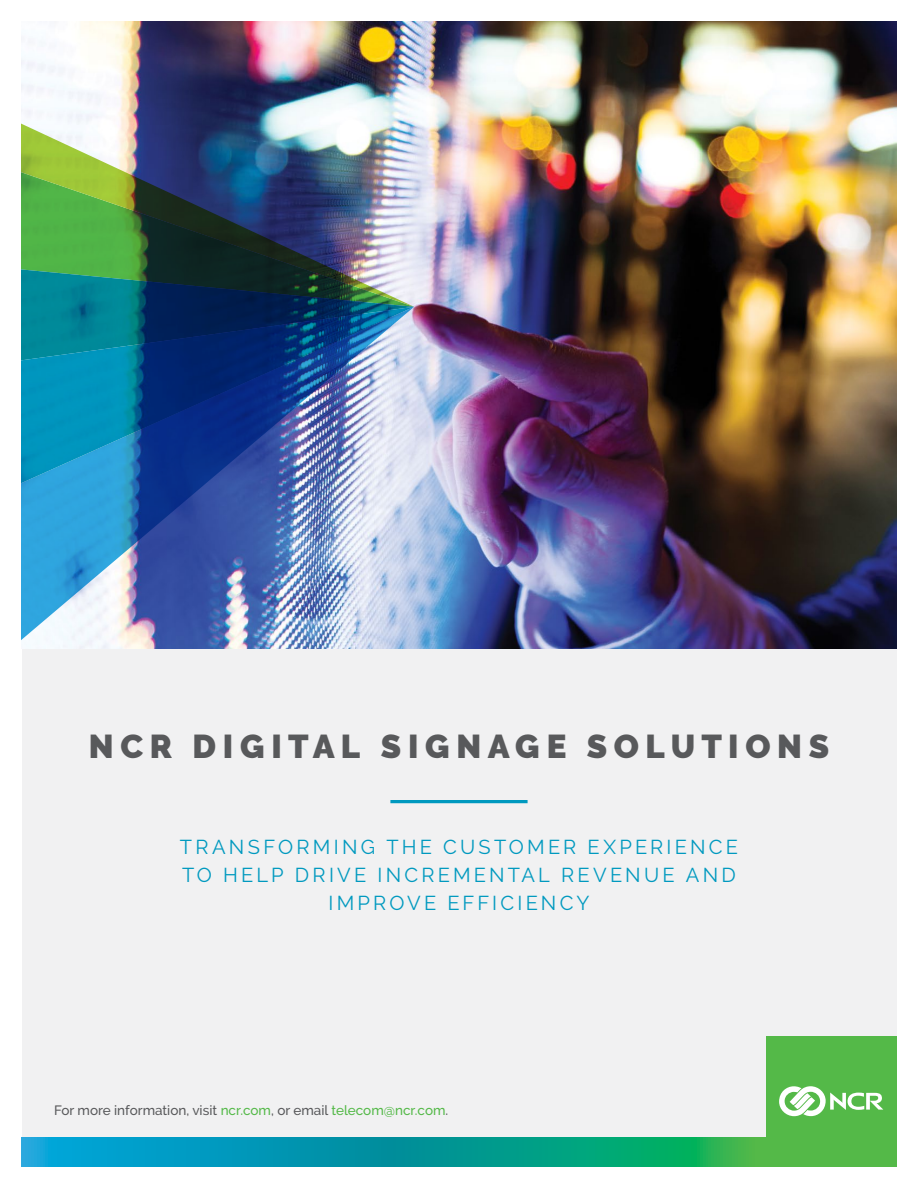
<style>
.page{position:relative;width:918px;height:1188px;background:#fff}
.page>*{position:absolute;margin:0;border:0;box-sizing:border-box;transform-origin:0 0}
.t1{font:900 33px "Raleway";letter-spacing:.2em;color:#58595b}
.t2{font:20.1px/27.6px "Raleway";letter-spacing:.16em;color:#0099bf;text-align:center}
.t3{font:500 13.5px "Raleway";color:#58595b}
.s1{color:#54b948}
</style>
<div class="page">
<div style="left:22px;top:22px;width:874px;height:1144px;background:#f1f1f2"></div>
<svg style="left:22px;top:1137px;width:744px;height:29px;background:#069f9a"></svg>
<img style="left:22px;top:22px;width:874px;height:627px">
<img style="left:22px;top:632px;width:392px;height:17px">
<img style="left:22px;top:307px;width:392px;height:325px">
<img style="left:22px;top:40px;width:392px;height:267px">
<div style="left:766px;top:1036px;width:130px;height:130px;background:#54b948"></div>
<svg style="left:779px;top:1086px;width:104px;height:30px"></svg>
<hr style="left:390px;top:800px;width:138px;height:3px;background:#0099bf">
<h1 class="t1" style="left:89px;top:727px;width:742px">NCR DIGITAL SIGNAGE SOLUTIONS</h1>
<p class="t2" style="left:180px;top:833px;width:560px">TRANSFORMING THE CUSTOMER EXPERIENCE<br>TO HELP DRIVE INCREMENTAL REVENUE AND<br>IMPROVE EFFICIENCY</p>
<p class="t3" style="left:54px;top:1103px;width:396px">For more information, visit <span class="s1">ncr.com</span>, or email <span class="s1">telecom@ncr.com</span>.</p>
</div>
